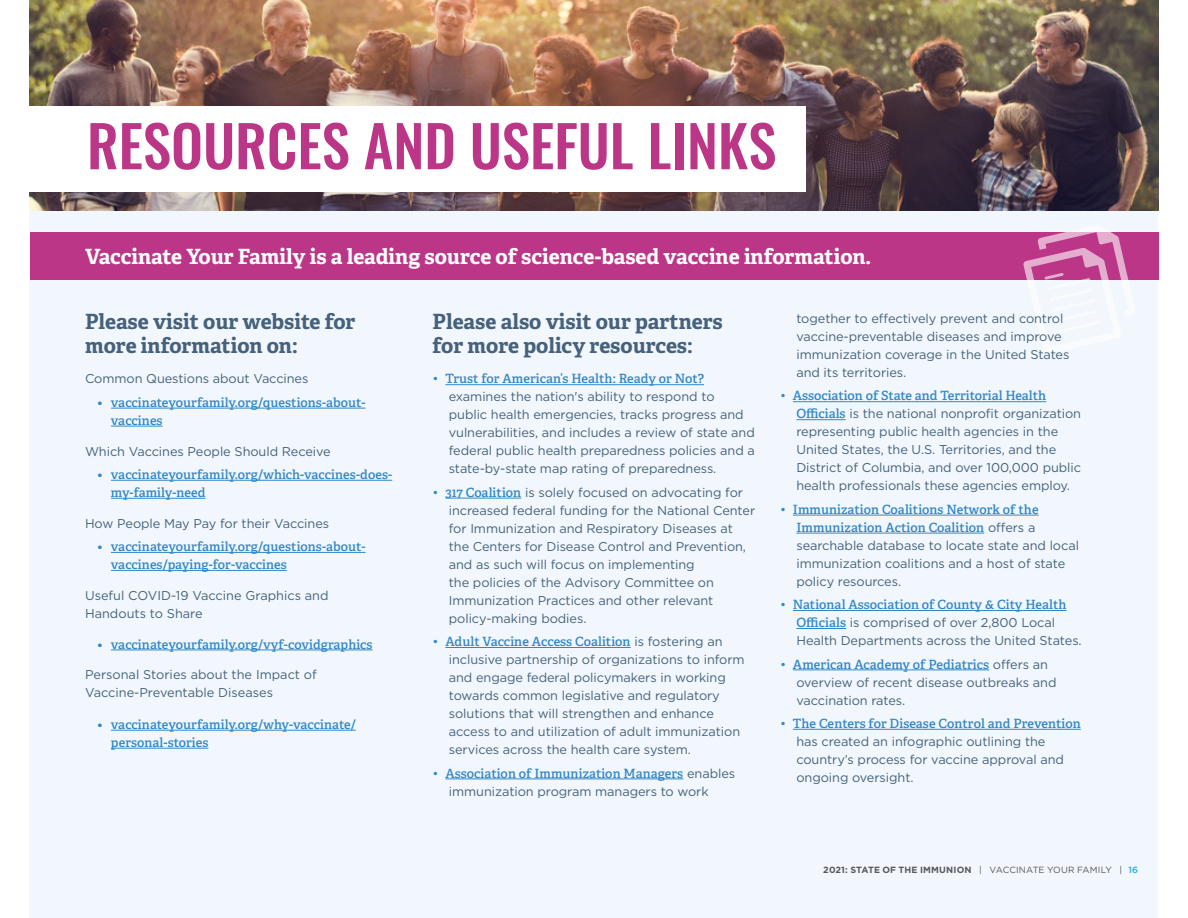
<style>
.page{position:relative;width:1188px;height:918px;background:#fff}
.page>*{position:absolute;margin:0;border:0;box-sizing:border-box;transform-origin:0 0}
.t1{font:500 57px "Oswald";color:#bc3688}
.Sidebar__Headline{font:700 21px/24px "Adelle";color:#45617c}
.Sidebar__Headline-2{font:700 21px "Adelle";color:#fff}
.Sidebar__Copy{font:12.75px/18px "Gotham";letter-spacing:-.005em;color:#45617c}
.t2{font:600 12.75px/18px "Adelle";letter-spacing:.005em;color:#3387c7}
.Body_Copy{font:12.75px/18px "Gotham";color:#45617c}
.t3{font:700 9px "Gotham";letter-spacing:.015em;color:#57585a}
.s1{color:#3387c7}
.s2{font-family:"Adelle";font-weight:600;color:#3387c7}
.s3{font-weight:400}
.s4{font-weight:500;color:#24aae1}
</style>
<div class="page">
<div style="left:30px;top:0;width:1128px;height:918px;background:#f1f7fc"></div>
<img style="left:30px;top:0;width:1128px;height:211px">
<hr style="left:111px;top:408px;width:255px;height:1px;background:#3387c7">
<hr style="left:111px;top:426px;width:52px;height:1px;background:#3387c7">
<hr style="left:111px;top:480px;width:281px;height:1px;background:#3387c7">
<hr style="left:111px;top:498px;width:95px;height:1px;background:#3387c7">
<hr style="left:111px;top:552px;width:255px;height:1px;background:#3387c7">
<hr style="left:111px;top:570px;width:176px;height:1px;background:#3387c7">
<hr style="left:111px;top:650px;width:262px;height:1px;background:#3387c7">
<hr style="left:111px;top:730px;width:245px;height:1px;background:#3387c7">
<hr style="left:111px;top:748px;width:97px;height:1px;background:#3387c7">
<div style="left:30px;top:232px;width:1128px;height:48px;background:#bc3688"></div>
<svg style="left:1023px;top:232px;width:106px;height:48px"></svg>
<hr style="left:445px;top:384px;width:259px;height:1px;background:#3387c7">
<hr style="left:445px;top:498px;width:76px;height:1px;background:#3387c7">
<hr style="left:445px;top:647px;width:186px;height:1px;background:#3387c7">
<hr style="left:445px;top:779px;width:238px;height:1px;background:#3387c7">
<hr style="left:793px;top:401px;width:253px;height:1px;background:#3387c7">
<hr style="left:796px;top:419px;width:50px;height:1px;background:#3387c7">
<hr style="left:793px;top:515px;width:246px;height:1px;background:#3387c7">
<hr style="left:796px;top:533px;width:188px;height:1px;background:#3387c7">
<hr style="left:793px;top:610px;width:274px;height:1px;background:#3387c7">
<hr style="left:796px;top:628px;width:50px;height:1px;background:#3387c7">
<hr style="left:793px;top:670px;width:196px;height:1px;background:#3387c7">
<hr style="left:793px;top:729px;width:288px;height:1px;background:#3387c7">
<div style="left:0;top:107px;width:806px;height:85px;background:#fff"></div>
<p class="t1" style="left:87px;top:106px;width:691px">RESOURCES AND USEFUL LINKS</p>
<p class="Sidebar__Headline-2" style="left:85px;top:243px;width:788px">Vaccinate Your Family is a leading source of science-based vaccine information.</p>
<p class="Sidebar__Headline" style="left:85px;top:309px;width:272px">Please visit our website for more information on:</p>
<p class="Sidebar__Copy" style="left:85px;top:370px;width:225px">Common Questions about Vaccines</p>
<p class="t2" style="left:111px;top:393px;width:256px;text-indent:-14px">• vaccinateyourfamily.org/questions-about&shy;vaccines</p>
<p class="Sidebar__Copy" style="left:85px;top:442px;width:247px">Which Vaccines People Should Receive</p>
<p class="t2" style="left:111px;top:466px;width:283px;text-indent:-14px">• vaccinateyourfamily.org/which-vaccines-does&shy;my-family-need</p>
<p class="Sidebar__Copy" style="left:85px;top:514px;width:246px">How People May Pay for their Vaccines</p>
<p class="t2" style="left:111px;top:538px;width:256px;text-indent:-14px">• vaccinateyourfamily.org/questions-about&shy;vaccines/paying-for-vaccines</p>
<p class="Body_Copy" style="left:85px;top:586px;width:245px">Useful COVID-19 Vaccine Graphics and<br>Handouts to Share</p>
<p class="t2" style="left:97px;top:635px;width:277px">• vaccinateyourfamily.org/vyf-covidgraphics</p>
<p class="Body_Copy" style="left:85px;top:666px;width:233px">Personal Stories about the Impact of<br>Vaccine-Preventable Diseases</p>
<p class="t2" style="left:111px;top:716px;width:246px;text-indent:-14px">• vaccinateyourfamily.org/why-vaccinate/ personal-stories</p>
<p class="Sidebar__Headline" style="left:433px;top:309px;width:292px">Please also visit our partners for more policy resources:</p>
<p class="Sidebar__Copy" style="left:449px;top:370px;width:308px;text-indent:-16px"><span class="s1">•</span> <span class="s2">Trust for American’s Health: Ready or Not? </span>examines the nation's ability to respond to public health emergencies, tracks progress and vulnerabilities, and includes a review of state and federal public health preparedness policies and a state-by-state map rating of preparedness.</p>
<p class="Sidebar__Copy" style="left:449px;top:483px;width:308px;text-indent:-16px"><span class="s1">•</span> <span class="s2">317 Coalition</span> is solely focused on advocating for increased federal funding for the National Center for Immunization and Respiratory Diseases at the Centers for Disease Control and Prevention, and as such will focus on implementing<br>the policies of the Advisory Committee on Immunization Practices and other relevant policy-making bodies.</p>
<p class="Sidebar__Copy" style="left:449px;top:632px;width:297px;text-indent:-16px"><span class="s1">•</span> <span class="s2">Adult Vaccine Access Coalition</span> is fostering an inclusive partnership of organizations to inform and engage federal policymakers in working towards common legislative and regulatory solutions that will strengthen and enhance access to and utilization of adult immunization services across the health care system.</p>
<p class="Sidebar__Copy" style="left:449px;top:764px;width:288px;text-indent:-16px"><span class="s1">•</span> <span class="s2">Association of Immunization Managers</span> enables immunization program managers to work</p>
<p class="Sidebar__Copy" style="left:796px;top:309px;width:275px">together to effectively prevent and control vaccine-preventable diseases and improve immunization coverage in the United States and its territories.</p>
<p class="Sidebar__Copy" style="left:796px;top:387px;width:286px;text-indent:-16px"><span class="s1">•</span> <span class="s2">Association of State and Territorial Health Officials</span> is the national nonprofit organization representing public health agencies in the United States, the U.S. Territories, and the District of Columbia, and over 100,000 public health professionals these agencies employ.</p>
<p class="Sidebar__Copy" style="left:796px;top:500px;width:284px;text-indent:-16px"><span class="s1">•</span> <span class="s2">Immunization Coalitions Network of the Immunization Action Coalition</span> offers a searchable database to locate state and local immunization coalitions and a host of state policy resources.</p>
<p class="Sidebar__Copy" style="left:796px;top:595px;width:287px;text-indent:-16px"><span class="s1">•</span> <span class="s2">National Association of County &amp; City Health<br>Officials</span> is comprised of over 2,800 Local<br>Health Departments across the United States.</p>
<p class="Sidebar__Copy" style="left:796px;top:655px;width:262px;text-indent:-16px"><span class="s1">•</span> <span class="s2">American Academy of Pediatrics</span> offers an overview of recent disease outbreaks and vaccination rates.</p>
<p class="Sidebar__Copy" style="left:796px;top:714px;width:286px;text-indent:-16px"><span class="s1">•</span> <span class="s2">The Centers for Disease Control and Prevention </span>has created an infographic outlining the country’s process for vaccine approval and ongoing oversight.</p>
<p class="t3" style="left:823px;top:864px;width:316px">2021: STATE OF THE IMMUNION <span class="s3">| VACCINATE YOUR FAMILY |</span> <span class="s4">16</span></p>
</div>
